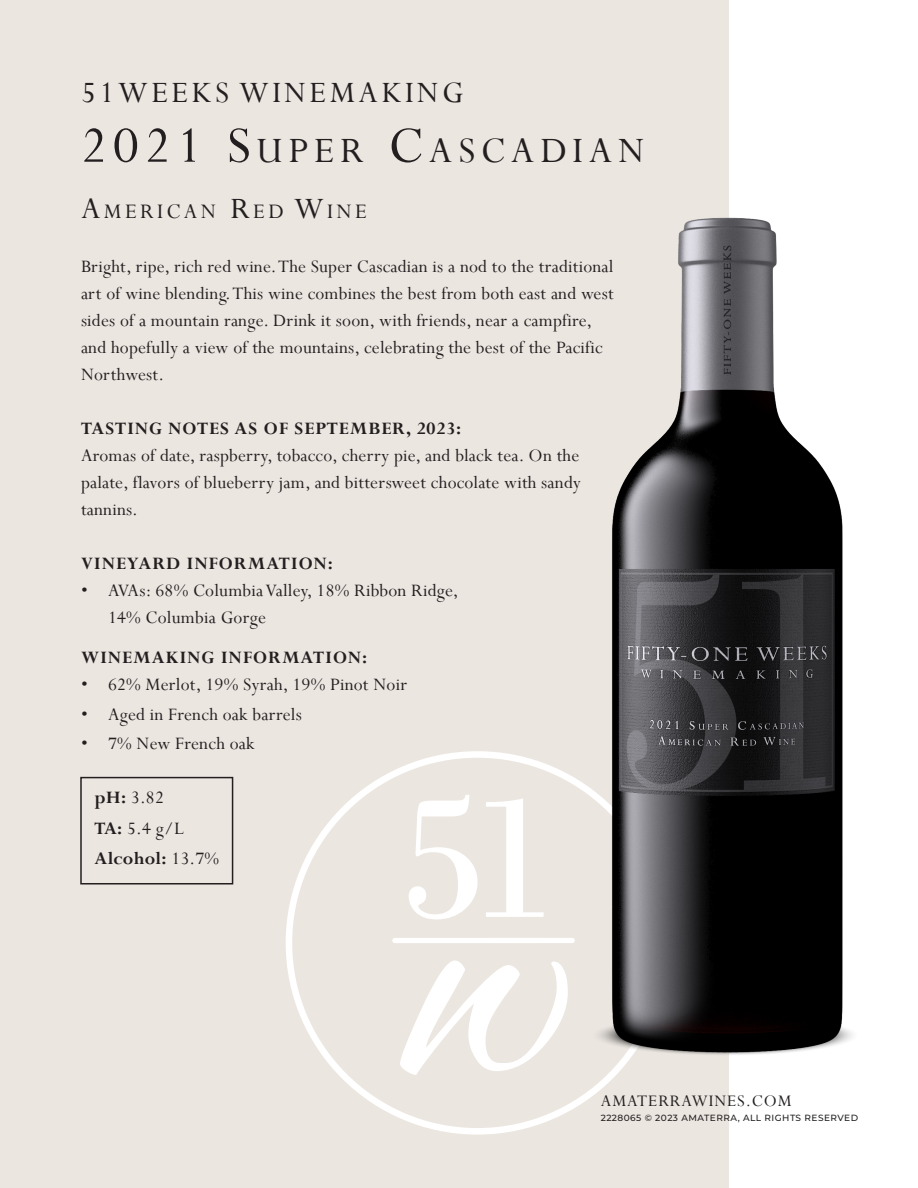
<style>
.page{position:relative;width:918px;height:1188px;background:#fff}
.page>*{position:absolute;margin:0;border:0;box-sizing:border-box;transform-origin:0 0}
.t1{font:184.35px "Bodoni";color:#fff}
.Wine_Year_and_Type{font:39.9px "Perpetua";color:#231f20}
.Wine_Label{font:33px "Perpetua";letter-spacing:.1em;color:#231f20}
.Location_and_AVA{font:23.1px "Perpetua";color:#231f20}
.Table{font:19.5px/27px "Perpetua";letter-spacing:.01em;color:#231f20}
.Section_Subheader{font:700 19.5px "Perpetua";letter-spacing:.05em;color:#231f20}
.Table-2{font:700 19.5px "Perpetua";letter-spacing:.01em;color:#231f20}
.t2{font:18px "Perpetua";letter-spacing:.05em;color:#231f20}
.t3{font:500 9px "Montserrat";letter-spacing:.05em;color:#231f20}
.s1{font-size:57px}
.s2{font-size:33px}
.s3{font-weight:700}
.s4{font-weight:400}
</style>
<div class="page">
<div style="left:0;top:0;width:729px;height:1188px;background:#ebe6e0"></div>
<svg style="left:286px;top:751px;width:328px;height:384px"></svg>
<div style="left:392px;top:938px;width:183px;height:5px;background:#fff;border-radius:3px"></div>
<svg style="left:400px;top:960px;width:161px;height:115px"></svg>
<img style="left:561px;top:217px;width:291px;height:860px">
<div style="left:80px;top:777px;width:153px;height:108px;border:2px solid #231f20"></div>
<p class="Wine_Label" style="left:81px;top:71px;width:384px">51WEEKS WINEMAKING</p>
<p class="Wine_Year_and_Type" style="left:81px;top:125px;width:375px"><span class="s1">2021 S</span>uper <span class="s1">C</span>asca</p>
<p class="Wine_Year_and_Type" style="left:540px;top:125px;width:57px">dian</p>
<p class="Location_and_AVA" style="left:81px;top:197px;width:92px"><span class="s2">A</span>merican</p>
<p class="Location_and_AVA" style="left:230px;top:197px;width:111px"><span class="s2">R</span>ed <span class="s2">W</span>ine</p>
<p class="Table" style="left:81px;top:252px;width:534px">Bright, ripe, rich red wine. The Super Cascadian is a nod to the traditional art of wine blending. This wine combines the best from both east and west sides of a mountain range. Drink it soon, with friends, near a campfire, and hopefully a view of the mountains, celebrating the best of the Pacific Northwest.</p>
<p class="Section_Subheader" style="left:81px;top:416px;width:382px">TASTING NOTES AS OF SEPTEMBER, 2023:</p>
<p class="Table" style="left:81px;top:441px;width:501px;text-align:justify">Aromas of date, raspberry, tobacco, cherry pie, and black tea. On the palate, flavors of blueberry jam, and bittersweet chocolate with sandy tannins.</p>
<p class="Section_Subheader" style="left:81px;top:551px;width:253px">VINEYARD INFORMATION:</p>
<p class="Table" style="left:108px;top:576px;width:352px;text-indent:-27px">• AVAs: 68% Columbia Valley, 18% Ribbon Ridge,<br>14% Columbia Gorge</p>
<p class="Section_Subheader" style="left:81px;top:646px;width:288px">WINEMAKING INFORMATION:</p>
<p class="Table" style="left:81px;top:671px;width:328px">• 62% Merlot, 19% Syrah, 19% Pinot Noir</p>
<p class="Table" style="left:81px;top:700px;width:222px">• Aged in French oak barrels</p>
<p class="Table" style="left:81px;top:730px;width:175px">• 7% New French oak</p>
<p class="Table" style="left:94px;top:784px;width:71px"><span class="s3">pH:</span> 3.82</p>
<p class="Table" style="left:94px;top:814px;width:91px"><span class="s3">TA:</span> 5.4 g/L</p>
<p class="Table-2" style="left:94px;top:846px;width:126px">Alcohol: <span class="s4">13.7%</span></p>
<p class="t1" style="left:399px;top:748px;width:161px">51</p>
<p class="t2" style="left:601px;top:1090px;width:193px">AMATERRAWINES.COM</p>
<p class="t3" style="left:601px;top:1112px;width:259px">2228065 © 2023 AMATERRA, ALL RIGHTS RESERVED</p>
</div>
